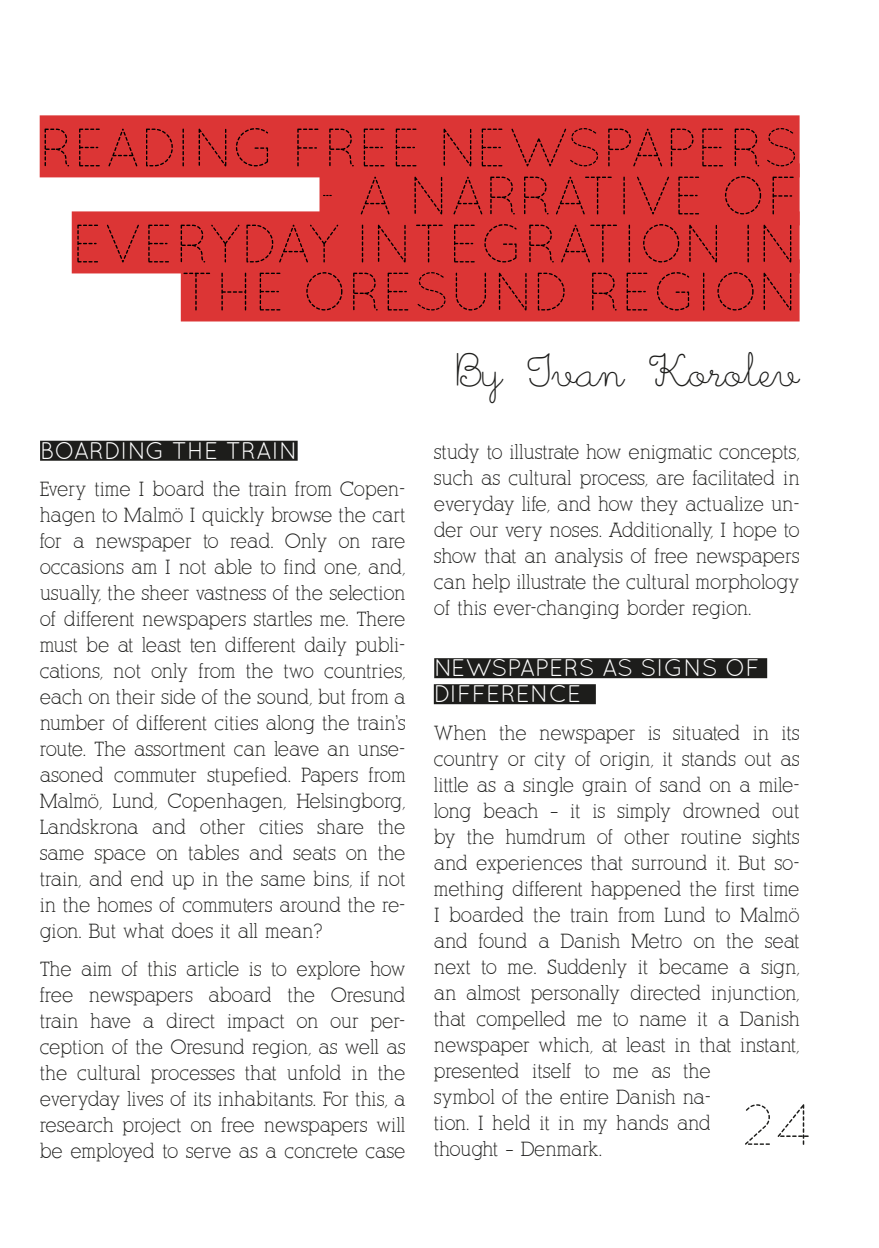
<style>
.page{position:relative;width:879px;height:1248px;background:#fff}
.page>*{position:absolute;margin:0;border:0;box-sizing:border-box;transform-origin:0 0}
.t1{font:58px "Quicksand Dash";color:#1d1d1b}
.Overskrift_1{font:54px/48px "Quicksand Dash";color:#000;text-align:right}
.By{font:48px "Little Days Alt";color:#1d1d1b}
.Overskrift_2{font:24px/26px "Quicksand";color:#fff}
.t2{font:20px/26px "Alexandria FLF";color:#1d1d1b;text-align:justify}
</style>
<div class="page">
<div style="left:40px;top:115px;width:759px;height:62px;background:#dc3535"></div>
<div style="left:319px;top:163px;width:480px;height:62px;background:#dc3535"></div>
<div style="left:72px;top:211px;width:727px;height:62px;background:#dc3535"></div>
<div style="left:181px;top:259px;width:618px;height:62px;background:#dc3535"></div>
<div style="left:40px;top:440px;width:258px;height:20px;background:#1d1d1b"></div>
<div style="left:434px;top:658px;width:333px;height:20px;background:#1d1d1b"></div>
<div style="left:434px;top:684px;width:162px;height:20px;background:#1d1d1b"></div>
<p class="Overskrift_1" style="left:40px;top:126px;width:761px">READING FREE NEWSPAPERS</p>
<p class="Overskrift_1" style="left:72px;top:174px;width:729px">- A NARRATIVE OF<br>EVERYDAY INTEGRATION IN<br>THE ORESUND REGION</p>
<p class="Overskrift_2" style="left:40px;top:437px;width:259px">BOARDING THE TRAIN</p>
<p class="t2" style="left:40px;top:476px;width:367px">Every time I board the train from Copen&shy;hagen to Malmö I quickly browse the cart for a newspaper to read. Only on rare occasions am I not able to find one, and, usually, the sheer vastness of the selection of different newspapers startles me. There must be at least ten different daily publi&shy;cations, not only from the two countries, each on their side of the sound, but from a number of different cities along the train’s route. The assortment can leave an unse&shy;asoned commuter stupefied. Papers from Malmö, Lund, Copenhagen, Helsingborg, Landskrona and other cities share the same space on tables and seats on the train, and end up in the same bins, if not in the homes of commuters around the re&shy;gion. But what does it all mean?</p>
<p class="t2" style="left:40px;top:955px;width:367px">The aim of this article is to explore how free newspapers aboard the Oresund train have a direct impact on our per&shy;ception of the Oresund region, as well as the cultural processes that unfold in the everyday lives of its inhabitants. For this, a research project on free newspapers will be employed to serve as a concrete case</p>
<p class="By" style="left:456px;top:346px;width:345px">By Ivan Korolev</p>
<p class="t2" style="left:434px;top:439px;width:367px">study to illustrate how enigmatic concepts, such as cultural process, are facilitated in everyday life, and how they actualize un&shy;der our very noses. Additionally, I hope to show that an analysis of free newspapers can help illustrate the cultural morphology of this ever-changing border region.</p>
<p class="Overskrift_2" style="left:434px;top:654px;width:328px">NEWSPAPERS AS SIGNS OF<br>DIFFERENCE</p>
<p class="t2" style="left:434px;top:719px;width:367px;text-align:left">When the newspaper is situated in its country or city of origin, it stands out as little as a single grain of sand on a mile&shy;long beach – it is simply drowned out by the humdrum of other routine sights and experiences that surround it. But so&shy;mething different happened the first time I boarded the train from Lund to Malmö and found a Danish Metro on the seat next to me. Suddenly it became a sign, an almost personally directed injunction, that compelled me to name it a Danish newspaper which, at least in that instant, presented itself to me as the<br>symbol of the entire Danish na-<br>tion. I held it in my hands and<br>thought – Denmark.</p>
<h1 class="t1" style="left:742px;top:1097px;width:72px">24</h1>
</div>
